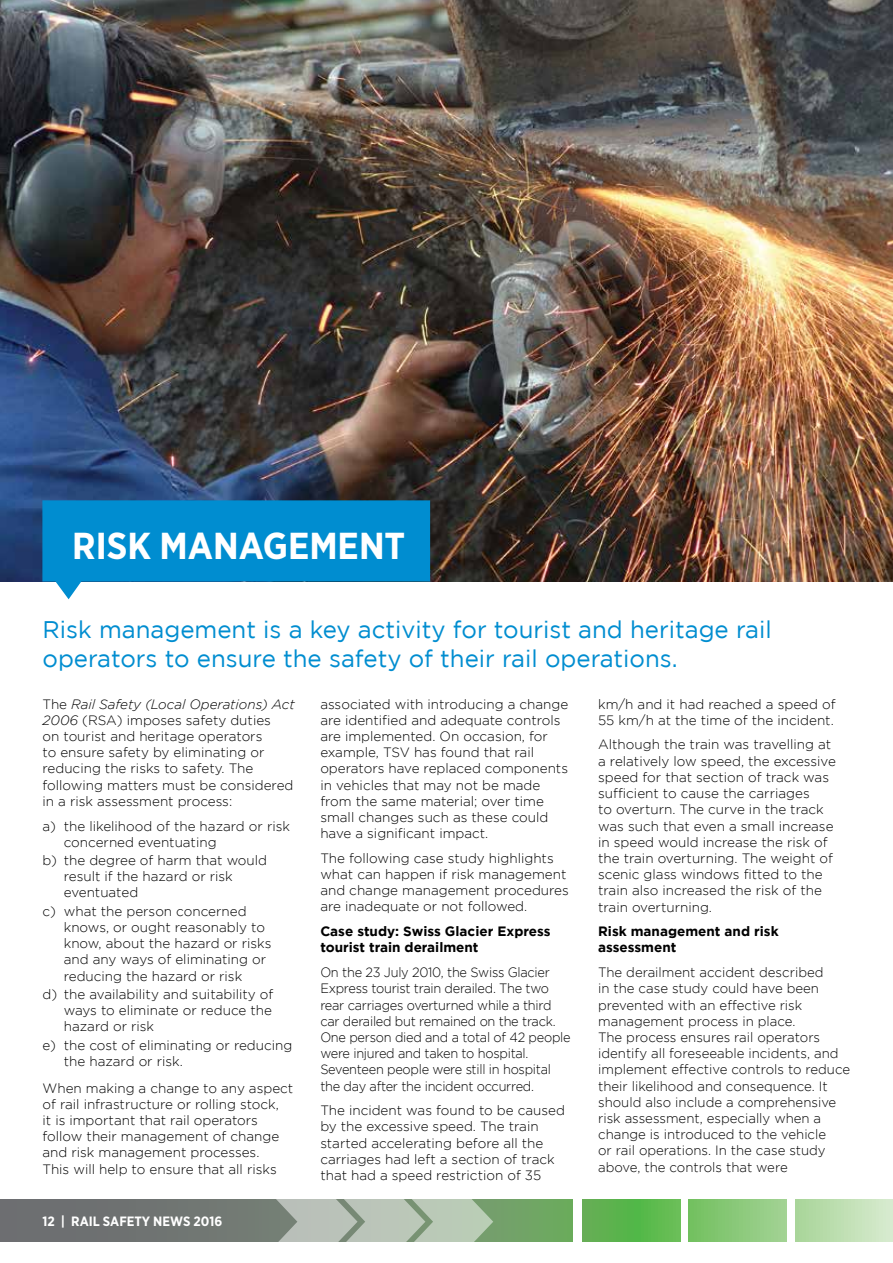
<style>
.page{position:relative;width:893px;height:1263px;background:#fff}
.page>*{position:absolute;margin:0;border:0;box-sizing:border-box;transform-origin:0 0}
.t1{font:700 37.5px "Gotham Narrow";color:#fff}
.t2{font:24px/28.8px "Gotham";color:#008dd0}
.t3{font:300 13.5px/16.2px "Gotham";color:#000}
.t4{font:300 13.5px/16.2px "Gotham";letter-spacing:-.02em;color:#000;scale:.95 1}
.t5{font:700 13.5px/16.2px "Gotham";color:#000}
.t6{font:700 13.5px "Gotham Narrow";color:#fff}
.s1{font-style:italic}
</style>
<div class="page">
<svg style="left:0;top:1199px;width:573px;height:43px;background:#6e7f6e"></svg>
<svg style="left:242px;top:1199px;width:251px;height:43px;background:#a6b3a4"></svg>
<div style="left:583px;top:1199px;width:97px;height:43px;background:linear-gradient(to right,#5cad4e,#5ebf4f)"></div>
<div style="left:689px;top:1199px;width:98px;height:43px;background:linear-gradient(to right,#72c05f,#a3d295)"></div>
<div style="left:795px;top:1199px;width:98px;height:43px;background:linear-gradient(to right,#a8d598,#d8ebd0)"></div>
<img style="left:0;top:0;width:893px;height:582px">
<svg style="left:42px;top:500px;width:388px;height:99px"></svg>
<h1 class="t1" style="left:72px;top:521px;width:334px">RISK MANAGEMENT</h1>
<h2 class="t2" style="left:43px;top:615px;width:731px">Risk management is a key activity for tourist and heritage rail operators to ensure the safety of their rail operations.</h2>
<p class="t3" style="left:43px;top:695px;width:254px">The <span class="s1">Rail Safety (Local Operations) Act 2006</span> (RSA) imposes safety duties<br>on tourist and heritage operators<br>to ensure safety by eliminating or reducing the risks to safety. The following matters must be considered in a risk assessment process:</p>
<p class="t3" style="left:64px;top:817px;width:228px;text-indent:-21px">a) the likelihood of the hazard or risk concerned eventuating</p>
<p class="t3" style="left:64px;top:852px;width:205px;text-indent:-21px">b) the degree of harm that would result if the hazard or risk eventuated</p>
<p class="t3" style="left:64px;top:903px;width:209px;text-indent:-21px">c) what the person concerned knows, or ought reasonably to know, about the hazard or risks and any ways of eliminating or reducing the hazard or risk</p>
<p class="t3" style="left:64px;top:986px;width:211px;text-align:justify;text-indent:-21px">d) the availability and suitability of ways to eliminate or reduce the hazard or risk</p>
<p class="t3" style="left:64px;top:1036px;width:230px;text-indent:-21px">e) the cost of eliminating or reducing the hazard or risk.</p>
<p class="t3" style="left:43px;top:1079px;width:252px">When making a change to any aspect of rail infrastructure or rolling stock,<br>it is important that rail operators follow their management of change and risk management processes.<br>This will help to ensure that all risks</p>
<p class="t3" style="left:598px;top:695px;width:239px">km/h and it had reached a speed of<br>55 km/h at the time of the incident.</p>
<p class="t3" style="left:598px;top:736px;width:239px">Although the train was travelling at a relatively low speed, the excessive speed for that section of track was sufficient to cause the carriages<br>to overturn. The curve in the track was such that even a small increase in speed would increase the risk of the train overturning. The weight of scenic glass windows fitted to the train also increased the risk of the train overturning.</p>
<p class="t5" style="left:598px;top:923px;width:182px">Risk management and risk assessment</p>
<p class="t3" style="left:598px;top:964px;width:253px">The derailment accident described<br>in the case study could have been prevented with an effective risk management process in place.<br>The process ensures rail operators identify all foreseeable incidents, and implement effective controls to reduce their likelihood and consequence. It should also include a comprehensive risk assessment, especially when a change is introduced to the vehicle<br>or rail operations. In the case study above, the controls that were</p>
<p class="t3" style="left:320px;top:695px;width:250px">associated with introducing a change are identified and adequate controls are implemented. On occasion, for example, TSV has found that rail operators have replaced components in vehicles that may not be made from the same material; over time small changes such as these could have a significant impact.</p>
<p class="t3" style="left:320px;top:850px;width:250px">The following case study highlights what can happen if risk management and change management procedures are inadequate or not followed.</p>
<p class="t5" style="left:320px;top:923px;width:232px">Case study: Swiss Glacier Express tourist train derailment</p>
<p class="t4" style="left:320px;top:964px;width:265px">On the 23 July 2010, the Swiss Glacier Express tourist train derailed. The two rear carriages overturned while a third car derailed but remained on the track.<br>One person died and a total of 42 people were injured and taken to hospital.<br>Seventeen people were still in hospital the day after the incident occurred.</p>
<p class="t3" style="left:320px;top:1102px;width:246px">The incident was found to be caused by the excessive speed. The train started accelerating before all the carriages had left a section of track that had a speed restriction of 35</p>
<p class="t6" style="left:43px;top:1212px;width:181px">12 | RAIL SAFETY NEWS 2016</p>
</div>
